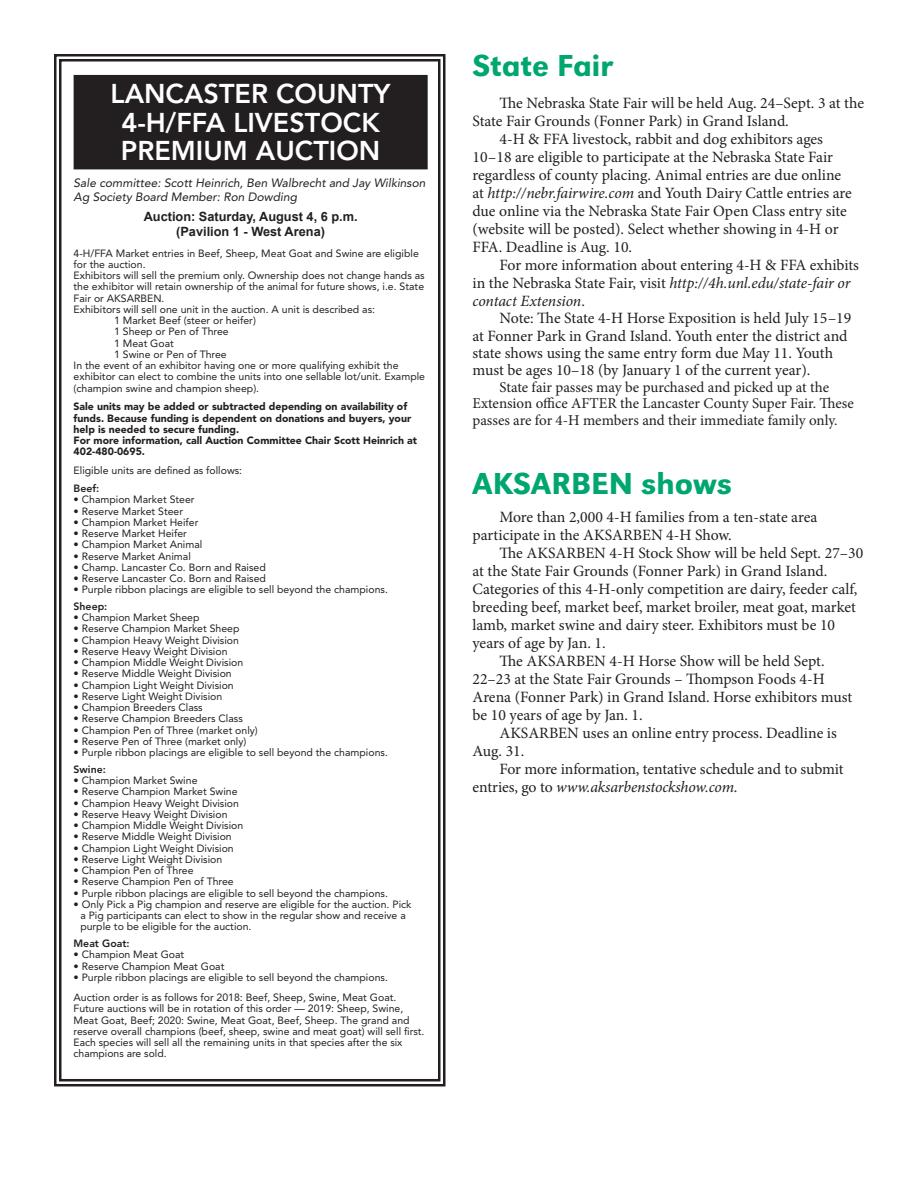
<style>
.page{position:relative;width:918px;height:1188px;background:#fff}
.page>*{position:absolute;margin:0;border:0;box-sizing:border-box;transform-origin:0 0}
.Subhead_--_UNL_Toolb{font:500 31.5px "URW Grotesk";color:#00a670}
.t1{font:800 27px/28.5px "Avenir LT Std";color:#fff;text-align:center}
.Body_text_--_UNL_Too{font:15.75px/18px "Minion Pro";letter-spacing:-.005em;color:#231f20}
.Body_text_--_UNL_Too-2{font:15px/16.5px "Minion Pro";letter-spacing:-.005em;color:#231f20}
.Show_Date{font:700 12.75px/15.8px "Arial";color:#231f20;text-align:center}
.Superintendent{font:italic 12px "Avenir LT Std";color:#231f20}
.t2{font:10.5px/11.2px "Avenir LT Std";color:#231f20}
.t3{font:900 10.5px/11.2px "Avenir LT Std";color:#231f20}
.t4{font:800 10.5px "Avenir LT Std";color:#231f20}
.s1{font-style:italic}
</style>
<div class="page">
<svg style="left:54px;top:54px;width:392px;height:1033px"></svg>
<div style="left:59px;top:59px;width:381px;height:1022px;border:2px solid #231f20"></div>
<div style="left:74px;top:75px;width:354px;height:94px;background:#231f20"></div>
<p class="t1" style="left:111px;top:79px;width:281px">LANCASTER COUNTY<br>4-H/FFA LIVESTOCK<br>PREMIUM AUCTION</p>
<p class="Superintendent" style="left:74px;top:176px;width:353px">Sale committee: Scott Heinrich, Ben Walbrecht and Jay Wilkinson</p>
<p class="Superintendent" style="left:74px;top:189px;width:225px">Ag Society Board Member: Ron Dowding</p>
<p class="Show_Date" style="left:144px;top:208px;width:215px">Auction: Saturday, August 4, 6 p.m. (Pavilion 1 - West Arena)</p>
<p class="t2" style="left:74px;top:247px;width:347px">4-H/FFA Market entries in Beef, Sheep, Meat Goat and Swine are eligible for the auction.</p>
<p class="t2" style="left:74px;top:270px;width:353px;text-align:justify">Exhibitors will sell the premium only. Ownership does not change hands as the exhibitor will retain ownership of the animal for future shows, i.e. State Fair or AKSARBEN.</p>
<p class="t2" style="left:74px;top:304px;width:303px">Exhibitors will sell one unit in the auction. A unit is described as:</p>
<p class="t2" style="left:114px;top:315px;width:143px">1 Market Beef (steer or heifer)</p>
<p class="t2" style="left:114px;top:326px;width:116px">1 Sheep or Pen of Three</p>
<p class="t2" style="left:114px;top:337px;width:61px">1 Meat Goat</p>
<p class="t2" style="left:114px;top:349px;width:114px">1 Swine or Pen of Three</p>
<p class="t2" style="left:74px;top:360px;width:353px">In the event of an exhibitor having one or more qualifying exhibit the exhibitor can elect to combine the units into one sellable lot/unit. Example (champion swine and champion sheep).</p>
<p class="t3" style="left:74px;top:401px;width:345px">Sale units may be added or subtracted depending on availability of funds. Because funding is dependent on donations and buyers, your help is needed to secure funding.<br>For more information, call Auction Committee Chair Scott Heinrich at 402-480-0695.</p>
<p class="t2" style="left:74px;top:465px;width:170px">Eligible units are defined as follows:</p>
<p class="t4" style="left:74px;top:482px;width:27px">Beef:</p>
<p class="t2" style="left:74px;top:494px;width:123px">• Champion Market Steer</p>
<p class="t2" style="left:74px;top:505px;width:111px">• Reserve Market Steer</p>
<p class="t2" style="left:74px;top:517px;width:126px">• Champion Market Heifer</p>
<p class="t2" style="left:74px;top:528px;width:115px">• Reserve Market Heifer</p>
<p class="t2" style="left:74px;top:539px;width:130px">• Champion Market Animal</p>
<p class="t2" style="left:74px;top:550px;width:119px">• Reserve Market Animal</p>
<p class="t2" style="left:74px;top:562px;width:194px">• Champ. Lancaster Co. Born and Raised</p>
<p class="t2" style="left:74px;top:573px;width:194px">• Reserve Lancaster Co. Born and Raised</p>
<p class="t2" style="left:74px;top:584px;width:316px">• Purple ribbon placings are eligible to sell beyond the champions.</p>
<p class="t4" style="left:74px;top:600px;width:35px">Sheep:</p>
<p class="t2" style="left:74px;top:612px;width:127px">• Champion Market Sheep</p>
<p class="t2" style="left:74px;top:623px;width:167px">• Reserve Champion Market Sheep</p>
<p class="t2" style="left:74px;top:635px;width:167px">• Champion Heavy Weight Division</p>
<p class="t2" style="left:74px;top:646px;width:155px">• Reserve Heavy Weight Division</p>
<p class="t2" style="left:74px;top:657px;width:171px">• Champion Middle Weight Division</p>
<p class="t2" style="left:74px;top:668px;width:160px">• Reserve Middle Weight Division</p>
<p class="t2" style="left:74px;top:680px;width:162px">• Champion Light Weight Division</p>
<p class="t2" style="left:74px;top:691px;width:150px">• Reserve Light Weight Division</p>
<p class="t2" style="left:74px;top:702px;width:131px">• Champion Breeders Class</p>
<p class="t2" style="left:74px;top:713px;width:171px">• Reserve Champion Breeders Class</p>
<p class="t2" style="left:74px;top:725px;width:186px">• Champion Pen of Three (market only)</p>
<p class="t2" style="left:74px;top:736px;width:174px">• Reserve Pen of Three (market only)</p>
<p class="t2" style="left:74px;top:747px;width:316px">• Purple ribbon placings are eligible to sell beyond the champions.</p>
<p class="t4" style="left:74px;top:763px;width:34px">Swine:</p>
<p class="t2" style="left:74px;top:775px;width:125px">• Champion Market Swine</p>
<p class="t2" style="left:74px;top:786px;width:165px">• Reserve Champion Market Swine</p>
<p class="t2" style="left:74px;top:797px;width:167px">• Champion Heavy Weight Division</p>
<p class="t2" style="left:74px;top:809px;width:155px">• Reserve Heavy Weight Division</p>
<p class="t2" style="left:74px;top:820px;width:171px">• Champion Middle Weight Division</p>
<p class="t2" style="left:74px;top:831px;width:160px">• Reserve Middle Weight Division</p>
<p class="t2" style="left:74px;top:842px;width:162px">• Champion Light Weight Division</p>
<p class="t2" style="left:74px;top:854px;width:150px">• Reserve Light Weight Division</p>
<p class="t2" style="left:74px;top:865px;width:122px">• Champion Pen of Three</p>
<p class="t2" style="left:74px;top:876px;width:162px">• Reserve Champion Pen of Three</p>
<p class="t2" style="left:74px;top:887px;width:316px">• Purple ribbon placings are eligible to sell beyond the champions.</p>
<p class="t2" style="left:80px;top:899px;width:333px;text-indent:-7px">• Only Pick a Pig champion and reserve are eligible for the auction. Pick a Pig participants can elect to show in the regular show and receive a purple to be eligible for the auction.</p>
<p class="t4" style="left:74px;top:937px;width:57px">Meat Goat:</p>
<p class="t2" style="left:74px;top:949px;width:112px">• Champion Meat Goat</p>
<p class="t2" style="left:74px;top:960px;width:152px">• Reserve Champion Meat Goat</p>
<p class="t2" style="left:74px;top:972px;width:316px">• Purple ribbon placings are eligible to sell beyond the champions.</p>
<p class="t2" style="left:74px;top:992px;width:352px">Auction order is as follows for 2018: Beef, Sheep, Swine, Meat Goat.<br>Future auctions will be in rotation of this order — 2019: Sheep, Swine, Meat Goat, Beef; 2020: Swine, Meat Goat, Beef, Sheep. The grand and reserve overall champions (beef, sheep, swine and meat goat) will sell first.<br>Each species will sell all the remaining units in that species after the six champions are sold.</p>
<p class="Subhead_--_UNL_Toolb" style="left:472px;top:47px;width:142px">State Fair</p>
<p class="Body_text_--_UNL_Too" style="left:472px;top:94px;width:393px;text-indent:27px">The Nebraska State Fair will be held Aug. 24–Sept. 3 at the<br>State Fair Grounds (Fonner Park) in Grand Island.</p>
<p class="Body_text_--_UNL_Too" style="left:472px;top:130px;width:381px;text-indent:27px">4-H &amp; FFA livestock, rabbit and dog exhibitors ages 10–18 are eligible to participate at the Nebraska State Fair regardless of county placing. Animal entries are due online at <span class="s1">http://nebr.fairwire.com</span> and Youth Dairy Cattle entries are due online via the Nebraska State Fair Open Class entry site (website will be posted). Select whether showing in 4-H or FFA. Deadline is Aug. 10.</p>
<p class="Body_text_--_UNL_Too" style="left:472px;top:256px;width:388px;text-indent:27px">For more information about entering 4-H &amp; FFA exhibits in the Nebraska State Fair, visit <span class="s1">http://4h.unl.edu/state-fair or contact Extension</span>.</p>
<p class="Body_text_--_UNL_Too" style="left:472px;top:310px;width:380px;line-height:17.2px;text-indent:27px">Note: The State 4-H Horse Exposition is held July 15–19 at Fonner Park in Grand Island. Youth enter the district and state shows using the same entry form due May 11. Youth must be ages 10–18 (by January 1 of the current year).</p>
<p class="Body_text_--_UNL_Too-2" style="left:472px;top:379px;width:383px;text-indent:27px">State fair passes may be purchased and picked up at the<br>Extension office AFTER the Lancaster County Super Fair. These passes are for 4-H members and their immediate family only.</p>
<p class="Subhead_--_UNL_Toolb" style="left:472px;top:465px;width:261px">AKSARBEN shows</p>
<p class="Body_text_--_UNL_Too" style="left:472px;top:508px;width:346px;text-indent:27px">More than 2,000 4-H families from a ten-state area participate in the AKSARBEN 4-H Show.</p>
<p class="Body_text_--_UNL_Too" style="left:472px;top:544px;width:392px;text-indent:27px">The AKSARBEN 4-H Stock Show will be held Sept. 27–30 at the State Fair Grounds (Fonner Park) in Grand Island.<br>Categories of this 4-H-only competition are dairy, feeder calf, breeding beef, market beef, market broiler, meat goat, market lamb, market swine and dairy steer. Exhibitors must be 10 years of age by Jan. 1.</p>
<p class="Body_text_--_UNL_Too" style="left:472px;top:652px;width:381px;text-indent:27px">The AKSARBEN 4-H Horse Show will be held Sept.<br>22–23 at the State Fair Grounds – Thompson Foods 4-H Arena (Fonner Park) in Grand Island. Horse exhibitors must be 10 years of age by Jan. 1.</p>
<p class="Body_text_--_UNL_Too" style="left:472px;top:724px;width:366px;text-indent:27px">AKSARBEN uses an online entry process. Deadline is<br>Aug. 31.</p>
<p class="Body_text_--_UNL_Too" style="left:472px;top:760px;width:373px;text-indent:27px">For more information, tentative schedule and to submit entries, go to <span class="s1">www.aksarbenstockshow.com</span>.</p>
</div>
